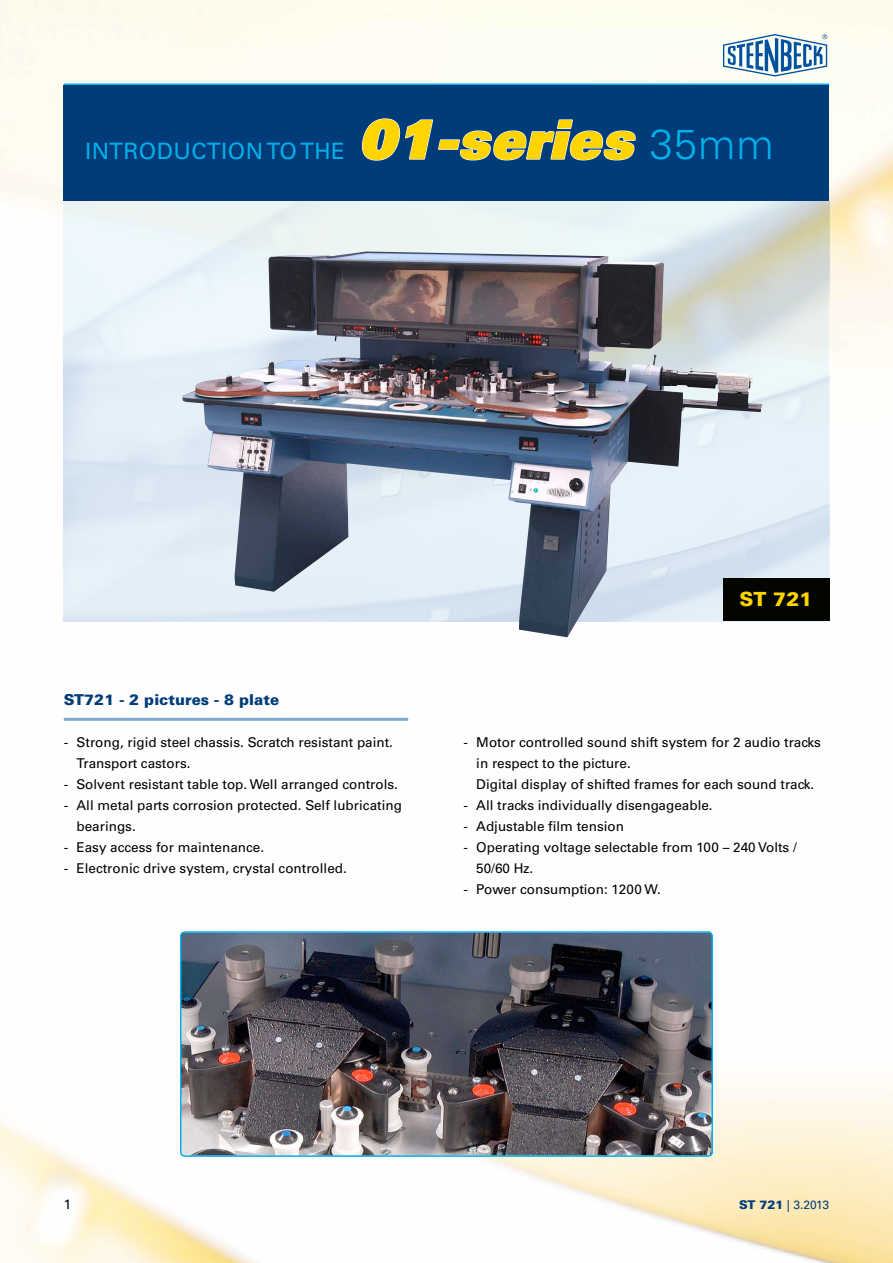
<style>
.page{position:relative;width:893px;height:1263px;background:#fff}
.page>*{position:absolute;margin:0;border:0;box-sizing:border-box;transform-origin:0 0}
.t1{font:54px "Univers LT Std X Black Obl";letter-spacing:.01em;color:#ffd400}
.t2{font:22.5px "Univers LT";letter-spacing:.02em;color:#00b0eb}
.t3{font:900 19.5px "Univers LT";color:#ffd400}
.t4{font:900 15px "Univers LT Std";color:#003c79}
.t5{font:13.5px/21px "Univers LT Std";color:#000}
.t6{font:12px "Univers LT";color:#003c79}
.s1{font-family:"Univers LT";font-weight:300;font-size:42px;color:#00b0eb}
.s2{font-weight:900}
</style>
<div class="page">
<img style="left:0;top:0;width:893px;height:638px">
<hr style="left:64px;top:718px;width:344px;height:3px;background:#80a8d0">
<hr style="left:64px;top:84px;width:765px;height:3px;background:#00b0eb">
<svg style="left:723px;top:34px;width:104px;height:43px"></svg>
<div style="left:64px;top:85px;width:765px;height:116px;background:#003c79"></div>
<div style="left:723px;top:578px;width:106px;height:43px;background:#020500"></div>
<img style="left:183px;top:255px;width:579px;height:382px">
<svg style="left:361px;top:118px;width:275px;height:43px"></svg>
<img style="left:183px;top:934px;width:527px;height:220px">
<div style="left:180px;top:931px;width:533px;height:226px;border:2px solid #00b0eb;border-radius:4px"></div>
<h2 class="t2" style="left:85px;top:138px;width:261px">INTRODUCTION TO THE</h2>
<h1 class="t1" style="left:358px;top:104px;width:417px">01-series <span class="s1">35mm</span></h1>
<h3 class="t3" style="left:739px;top:587px;width:75px">ST 721</h3>
<p class="t4" style="left:64px;top:690px;width:217px">ST721 - 2 pictures - 8 plate</p>
<p class="t5" style="left:77px;top:732px;width:318px;text-indent:-13px">- Strong, rigid steel chassis. Scratch resistant paint.<br>Transport castors.</p>
<p class="t5" style="left:64px;top:774px;width:336px">- Solvent resistant table top. Well arranged controls.</p>
<p class="t5" style="left:77px;top:795px;width:327px;text-indent:-13px">- All metal parts corrosion protected. Self lubricating bearings.</p>
<p class="t5" style="left:64px;top:837px;width:202px">- Easy access for maintenance.</p>
<p class="t5" style="left:64px;top:858px;width:285px">- Electronic drive system, crystal controlled.</p>
<p class="t5" style="left:476px;top:732px;width:346px;text-indent:-13px">- Motor controlled sound shift system for 2 audio tracks in respect to the picture.<br>Digital display of shifted frames for each sound track.</p>
<p class="t5" style="left:463px;top:795px;width:251px">- All tracks individually disengageable.</p>
<p class="t5" style="left:463px;top:816px;width:162px">- Adjustable film tension</p>
<p class="t5" style="left:476px;top:837px;width:322px;text-indent:-13px">- Operating voltage selectable from 100 – 240 Volts /<br>50/60 Hz.</p>
<p class="t5" style="left:463px;top:879px;width:199px">- Power consumption: 1200 W.</p>
<p class="t5" style="left:64px;top:1194px;width:9px">1</p>
<p class="t6" style="left:739px;top:1198px;width:92px"><span class="s2">ST 721</span> | 3.2013</p>
</div>
